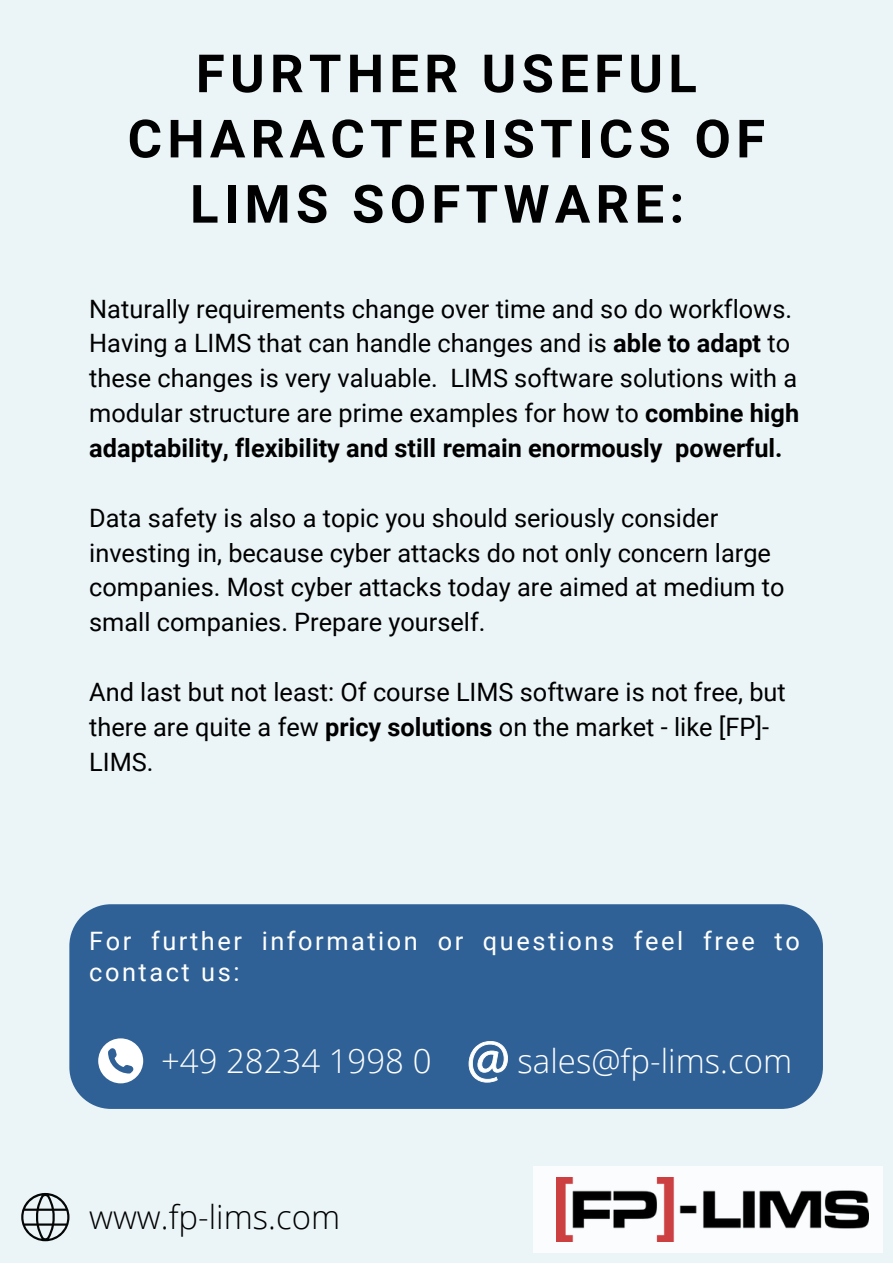
<style>
.page{position:relative;width:893px;height:1264px;background:#fff}
.page>*{position:absolute;margin:0;border:0;box-sizing:border-box;transform-origin:0 0}
.t1{font:700 52.65px/65.2px "Roboto";letter-spacing:.1em;color:#000;text-align:center}
.t2{font:300 33px "Open Sans";color:#fff}
.t3{font:300 33px "Open Sans";color:#000}
.t4{font:25.35px/34.8px "Roboto";color:#000}
.t5{font:25.35px/31.5px "Roboto";letter-spacing:.1em;color:#fff}
.s1{font-weight:700}
</style>
<div class="page">
<div style="left:0;top:0;width:892px;height:1262px;background:#ebf5f7"></div>
<div style="left:533px;top:1165px;width:349px;height:87px;background:#fff"></div>
<img style="left:556px;top:1177px;width:312px;height:64px">
<div style="left:69px;top:904px;width:753px;height:204px;background:#2f6196"></div>
<svg style="left:98px;top:1038px;width:45px;height:45px;background:#bacadc"></svg>
<svg style="left:468px;top:1040px;width:40px;height:42px;background:#83a0c0"></svg>
<svg style="left:21px;top:1192px;width:48px;height:49px"></svg>
<h1 class="t1" style="left:128px;top:39px;width:639px">FURTHER USEFUL<br>CHARACTERISTICS OF<br>LIMS SOFTWARE:</h1>
<p class="t4" style="left:89px;top:290px;width:711px">Naturally requirements change over time and so do workflows.<br>Having a LIMS that can handle changes and is <span class="s1">able to adapt</span> to these changes is very valuable. LIMS software solutions with a modular structure are prime examples for how to <span class="s1">combine high adaptability, flexibility and still remain enormously powerful.</span></p>
<p class="t4" style="left:89px;top:499px;width:696px">Data safety is also a topic you should seriously consider investing in, because cyber attacks do not only concern large companies. Most cyber attacks today are aimed at medium to small companies. Prepare yourself.</p>
<p class="t4" style="left:89px;top:673px;width:698px">And last but not least: Of course LIMS software is not free, but there are quite a few <span class="s1">pricy solutions</span> on the market - like [FP]-<br>LIMS.</p>
<p class="t5" style="left:89px;top:923px;width:712px">For further information or questions feel free to contact us:</p>
<h2 class="t2" style="left:161px;top:1037px;width:272px">+49 28234 1998 0</h2>
<h2 class="t2" style="left:517px;top:1037px;width:276px">sales@fp-lims.com</h2>
<h2 class="t3" style="left:89px;top:1194px;width:252px">www.fp-lims.com</h2>
</div>
